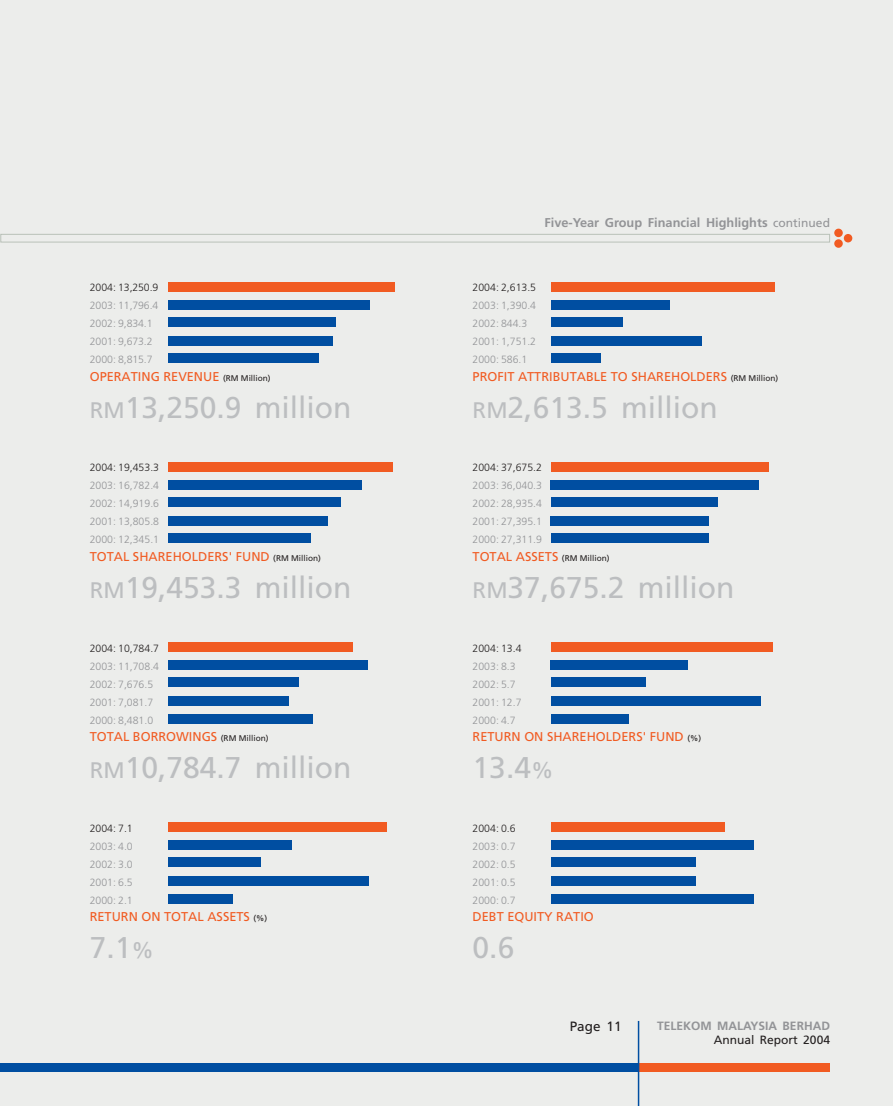
<style>
.page{position:relative;width:893px;height:1106px;background:#fff}
.page>*{position:absolute;margin:0;border:0;box-sizing:border-box;transform-origin:0 0}
.t1{font:30px "Frutiger";color:#bcbec0}
.t2{font:13.5px "Frutiger";color:#231f1f}
.t3{font:12.75px "Frutiger";color:#f15b22}
.t4{font:700 12.75px "Frutiger";color:#939497}
.t5{font:700 12px "Frutiger";color:#939497}
.t6{font:12px "Frutiger";color:#231f1f}
.t7{font:300 10.5px/18px "Frutiger";color:#939497}
.t8{font:300 10.5px "Frutiger";color:#231f1f}
.s1{font-size:8.25px;color:#231f1f}
.s2{font-size:22.5px}
.s3{font-weight:400;font-size:12px}
</style>
<div class="page">
<div style="left:0;top:0;width:892px;height:1106px;background:#ecedeb"></div>
<div style="left:638px;top:1063px;width:192px;height:8px;background:#f15b22"></div>
<div style="left:0;top:1063px;width:638px;height:8px;background:#004ea1"></div>
<hr style="left:637px;top:1020px;width:2px;height:86px;background:#004ea1">
<div style="left:0;top:234px;width:830px;height:8px;border:1px solid #b9c1b8"></div>
<div style="left:834px;top:229px;width:8px;height:8px;background:#f15b22;border-radius:50%"></div>
<div style="left:834px;top:239px;width:8px;height:9px;background:#f15b22;border-radius:50%"></div>
<div style="left:843px;top:234px;width:9px;height:8px;background:#f15b22;border-radius:50%"></div>
<div style="left:168px;top:282px;width:226px;height:9px;background:#f15b22"></div>
<div style="left:168px;top:300px;width:202px;height:9px;background:#004ea1"></div>
<div style="left:168px;top:318px;width:168px;height:9px;background:#004ea1"></div>
<div style="left:168px;top:336px;width:165px;height:9px;background:#004ea1"></div>
<div style="left:168px;top:354px;width:151px;height:9px;background:#004ea1"></div>
<div style="left:551px;top:282px;width:223px;height:9px;background:#f15b22"></div>
<div style="left:551px;top:300px;width:119px;height:9px;background:#004ea1"></div>
<div style="left:551px;top:318px;width:71px;height:9px;background:#004ea1"></div>
<div style="left:551px;top:336px;width:150px;height:9px;background:#004ea1"></div>
<div style="left:551px;top:354px;width:50px;height:9px;background:#004ea1"></div>
<div style="left:168px;top:462px;width:224px;height:9px;background:#f15b22"></div>
<div style="left:168px;top:480px;width:193px;height:9px;background:#004ea1"></div>
<div style="left:168px;top:498px;width:172px;height:9px;background:#004ea1"></div>
<div style="left:168px;top:516px;width:159px;height:9px;background:#004ea1"></div>
<div style="left:168px;top:534px;width:142px;height:9px;background:#004ea1"></div>
<div style="left:551px;top:462px;width:217px;height:9px;background:#f15b22"></div>
<div style="left:551px;top:480px;width:207px;height:9px;background:#004ea1"></div>
<div style="left:551px;top:498px;width:166px;height:9px;background:#004ea1"></div>
<div style="left:551px;top:516px;width:158px;height:9px;background:#004ea1"></div>
<div style="left:551px;top:534px;width:157px;height:9px;background:#004ea1"></div>
<div style="left:168px;top:642px;width:184px;height:9px;background:#f15b22"></div>
<div style="left:168px;top:660px;width:200px;height:9px;background:#004ea1"></div>
<div style="left:168px;top:678px;width:131px;height:9px;background:#004ea1"></div>
<div style="left:168px;top:696px;width:121px;height:9px;background:#004ea1"></div>
<div style="left:168px;top:714px;width:145px;height:9px;background:#004ea1"></div>
<div style="left:551px;top:642px;width:221px;height:9px;background:#f15b22"></div>
<div style="left:551px;top:660px;width:137px;height:9px;background:#004ea1"></div>
<div style="left:551px;top:678px;width:94px;height:9px;background:#004ea1"></div>
<div style="left:551px;top:696px;width:209px;height:9px;background:#004ea1"></div>
<div style="left:551px;top:714px;width:77px;height:9px;background:#004ea1"></div>
<div style="left:168px;top:822px;width:218px;height:9px;background:#f15b22"></div>
<div style="left:168px;top:840px;width:123px;height:9px;background:#004ea1"></div>
<div style="left:168px;top:858px;width:92px;height:9px;background:#004ea1"></div>
<div style="left:168px;top:876px;width:200px;height:9px;background:#004ea1"></div>
<div style="left:168px;top:894px;width:65px;height:9px;background:#004ea1"></div>
<div style="left:551px;top:822px;width:173px;height:9px;background:#f15b22"></div>
<div style="left:551px;top:840px;width:202px;height:9px;background:#004ea1"></div>
<div style="left:551px;top:858px;width:144px;height:9px;background:#004ea1"></div>
<div style="left:551px;top:876px;width:144px;height:9px;background:#004ea1"></div>
<div style="left:551px;top:894px;width:202px;height:9px;background:#004ea1"></div>
<p class="t8" style="left:90px;top:283px;width:70px">2004: 13,250.9</p>
<p class="t7" style="left:90px;top:297px;width:70px">2003: 11,796.4<br>2002: 9,834.1<br>2001: 9,673.2<br>2000: 8,815.7</p>
<p class="t3" style="left:90px;top:371px;width:182px">OPERATING REVENUE <span class="s1">(RM Million)</span></p>
<h1 class="t1" style="left:90px;top:395px;width:263px"><span class="s2">RM</span>13,250.9 million</h1>
<p class="t8" style="left:90px;top:463px;width:71px">2004: 19,453.3</p>
<p class="t7" style="left:90px;top:477px;width:71px;text-align:justify">2003: 16,782.4<br>2002: 14,919.6<br>2001: 13,805.8<br>2000: 12,345.1</p>
<p class="t3" style="left:90px;top:551px;width:233px">TOTAL SHAREHOLDERS' FUND <span class="s1">(RM Million)</span></p>
<h1 class="t1" style="left:90px;top:575px;width:263px"><span class="s2">RM</span>19,453.3 million</h1>
<p class="t8" style="left:90px;top:643px;width:71px">2004: 10,784.7</p>
<p class="t7" style="left:90px;top:657px;width:71px">2003: 11,708.4<br>2002: 7,676.5<br>2001: 7,081.7<br>2000: 8,481.0</p>
<p class="t3" style="left:90px;top:731px;width:180px">TOTAL BORROWINGS <span class="s1">(RM Million)</span></p>
<h1 class="t1" style="left:90px;top:755px;width:263px"><span class="s2">RM</span>10,784.7 million</h1>
<p class="t8" style="left:90px;top:823px;width:45px">2004: 7.1</p>
<p class="t7" style="left:90px;top:837px;width:45px;text-align:justify">2003: 4.0<br>2002: 3.0<br>2001: 6.5<br>2000: 2.1</p>
<p class="t3" style="left:90px;top:911px;width:179px">RETURN ON TOTAL ASSETS <span class="s1">(%)</span></p>
<h1 class="t1" style="left:90px;top:935px;width:66px">7.1<span class="s2">%</span></h1>
<p class="t4" style="left:544px;top:217px;width:287px">Five-Year Group Financial Highlights <span class="s3">continued</span></p>
<p class="t8" style="left:472px;top:283px;width:65px">2004: 2,613.5</p>
<p class="t7" style="left:472px;top:297px;width:65px">2003: 1,390.4<br>2002: 844.3<br>2001: 1,751.2<br>2000: 586.1</p>
<p class="t3" style="left:472px;top:371px;width:307px">PROFIT ATTRIBUTABLE TO SHAREHOLDERS <span class="s1">(RM Million)</span></p>
<h1 class="t1" style="left:472px;top:395px;width:247px"><span class="s2">RM</span>2,613.5 million</h1>
<p class="t8" style="left:472px;top:463px;width:71px">2004: 37,675.2</p>
<p class="t7" style="left:472px;top:477px;width:71px;text-align:justify">2003: 36,040.3<br>2002: 28,935.4<br>2001: 27,395.1<br>2000: 27,311.9</p>
<p class="t3" style="left:472px;top:551px;width:138px">TOTAL ASSETS <span class="s1">(RM Million)</span></p>
<h1 class="t1" style="left:472px;top:575px;width:263px"><span class="s2">RM</span>37,675.2 million</h1>
<p class="t8" style="left:472px;top:643px;width:50px">2004: 13.4</p>
<p class="t7" style="left:472px;top:657px;width:50px">2003: 8.3<br>2002: 5.7<br>2001: 12.7<br>2000: 4.7</p>
<p class="t3" style="left:472px;top:731px;width:230px">RETURN ON SHAREHOLDERS' FUND <span class="s1">(%)</span></p>
<h1 class="t1" style="left:472px;top:755px;width:82px">13.4<span class="s2">%</span></h1>
<p class="t8" style="left:472px;top:823px;width:45px">2004: 0.6</p>
<p class="t7" style="left:472px;top:837px;width:45px;text-align:justify">2003: 0.7<br>2002: 0.5<br>2001: 0.5<br>2000: 0.7</p>
<p class="t3" style="left:472px;top:911px;width:123px">DEBT EQUITY RATIO</p>
<h1 class="t1" style="left:472px;top:935px;width:43px">0.6</h1>
<p class="t2" style="left:569px;top:1020px;width:53px">Page 11</p>
<p class="t5" style="left:657px;top:1020px;width:174px">TELEKOM MALAYSIA BERHAD</p>
<p class="t6" style="left:714px;top:1035px;width:118px">Annual Report 2004</p>
</div>
